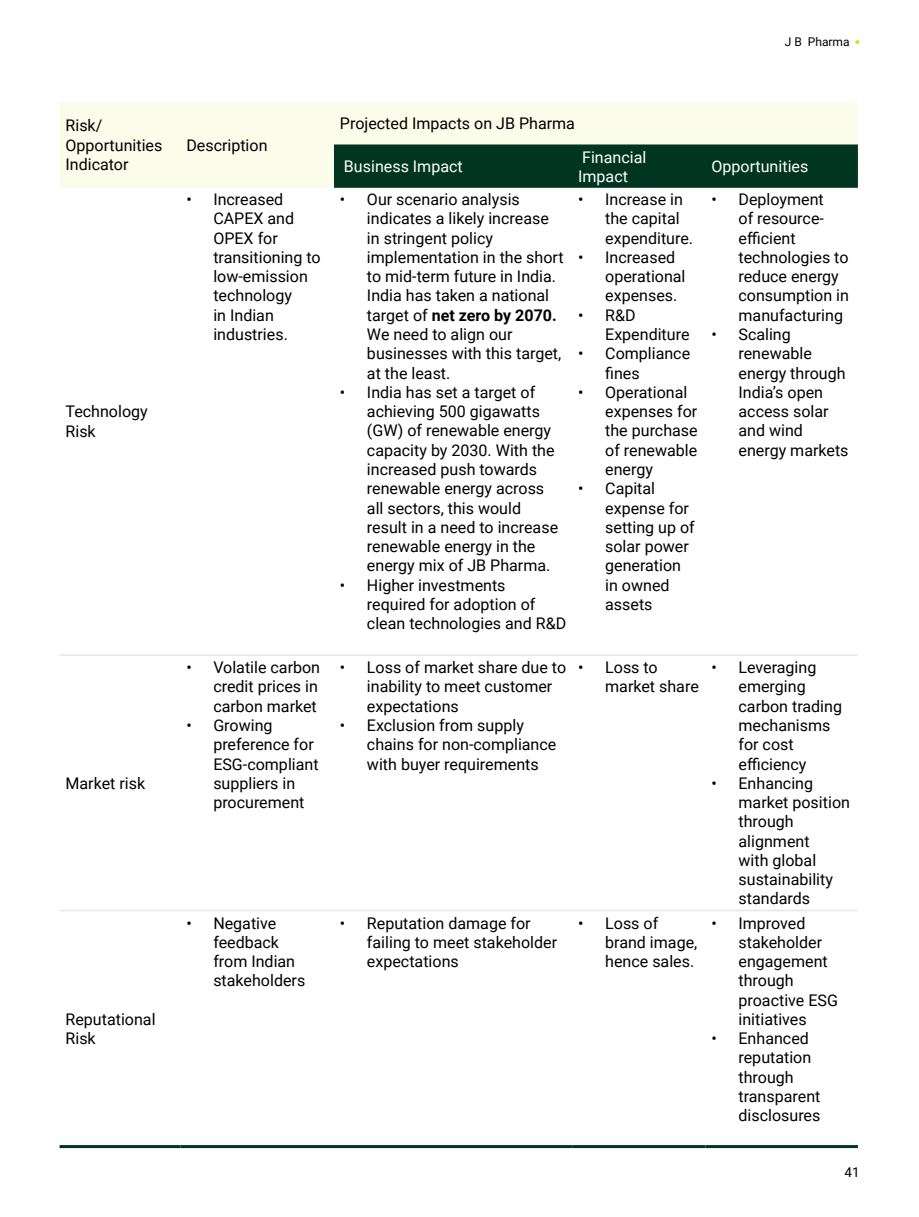
<style>
.page{position:relative;width:919px;height:1217px;background:#fff}
.page>*{position:absolute;margin:0;border:0;box-sizing:border-box;transform-origin:0 0}
.t1{font:16.05px/19.2px "Roboto";color:#000}
.t2{font:16.05px/19.2px "Roboto";color:#fff}
.t3{font:13.5px "Roboto";color:#000}
.t4{font:12px "Roboto";color:#000}
.s1{font-weight:700}
</style>
<div class="page">
<svg style="left:855px;top:40px;width:4px;height:4px"></svg>
<div style="left:60px;top:101px;width:797px;height:87px;background:#fbfce9"></div>
<div style="left:334px;top:144px;width:523px;height:44px;background:#003621"></div>
<hr style="left:60px;top:909px;width:120px;height:2px;background:#e6e6e6">
<hr style="left:180px;top:909px;width:154px;height:2px;background:#e6e6e6">
<hr style="left:334px;top:909px;width:238px;height:2px;background:#e6e6e6">
<hr style="left:572px;top:909px;width:133px;height:2px;background:#e6e6e6">
<hr style="left:705px;top:909px;width:152px;height:2px;background:#e6e6e6">
<hr style="left:60px;top:1144px;width:120px;height:3px;background:#003621">
<hr style="left:180px;top:1144px;width:154px;height:3px;background:#003621">
<hr style="left:334px;top:1144px;width:238px;height:3px;background:#003621">
<hr style="left:572px;top:1144px;width:133px;height:3px;background:#003621">
<hr style="left:705px;top:1144px;width:152px;height:3px;background:#003621">
<hr style="left:60px;top:654px;width:120px;height:1px;background:#e6e6e6">
<hr style="left:180px;top:654px;width:154px;height:1px;background:#e6e6e6">
<hr style="left:334px;top:654px;width:238px;height:1px;background:#e6e6e6">
<hr style="left:572px;top:654px;width:133px;height:1px;background:#e6e6e6">
<hr style="left:705px;top:654px;width:152px;height:1px;background:#e6e6e6">
<p class="t4" style="left:784px;top:33px;width:66px">J B Pharma</p>
<p class="t1" style="left:66px;top:115px;width:98px">Risk/<br>Opportunities<br>Indicator</p>
<p class="t1" style="left:66px;top:401px;width:84px">Technology<br>Risk</p>
<p class="t1" style="left:66px;top:772px;width:81px">Market risk</p>
<p class="t1" style="left:66px;top:1008px;width:92px">Reputational<br>Risk</p>
<p class="t1" style="left:186px;top:135px;width:83px">Description</p>
<p class="t1" style="left:340px;top:113px;width:236px">Projected Impacts on JB Pharma</p>
<p class="t2" style="left:344px;top:156px;width:120px">Business Impact</p>
<p class="t2" style="left:578px;top:147px;width:70px">Financial<br>Impact</p>
<p class="t2" style="left:711px;top:156px;width:98px">Opportunities</p>
<p class="t1" style="left:213px;top:189px;width:109px;text-indent:-27px">• Increased<br>CAPEX and<br>OPEX for transitioning to low-emission technology<br>in Indian industries.</p>
<p class="t1" style="left:367px;top:189px;width:198px;text-indent:-27px">• Our scenario analysis indicates a likely increase in stringent policy implementation in the short to mid-term future in India.<br>India has taken a national target of <span class="s1">net zero by 2070.<br></span>We need to align our businesses with this target, at the least.</p>
<p class="t1" style="left:367px;top:382px;width:193px;text-indent:-27px">• India has set a target of achieving 500 gigawatts (GW) of renewable energy capacity by 2030. With the increased push towards renewable energy across all sectors, this would result in a need to increase renewable energy in the energy mix of JB Pharma.</p>
<p class="t1" style="left:367px;top:574px;width:201px;text-indent:-27px">• Higher investments required for adoption of clean technologies and R&amp;D</p>
<p class="t1" style="left:605px;top:189px;width:89px;text-indent:-27px">• Increase in the capital expenditure.</p>
<p class="t1" style="left:605px;top:247px;width:82px;text-indent:-27px">• Increased operational expenses.</p>
<p class="t1" style="left:605px;top:305px;width:86px;text-indent:-27px">• R&amp;D<br>Expenditure</p>
<p class="t1" style="left:605px;top:343px;width:86px;text-indent:-27px">• Compliance fines</p>
<p class="t1" style="left:605px;top:382px;width:94px;text-indent:-27px">• Operational expenses for the purchase of renewable energy</p>
<p class="t1" style="left:605px;top:478px;width:91px;text-indent:-27px">• Capital expense for setting up of solar power generation in owned assets</p>
<p class="t1" style="left:738px;top:189px;width:112px;text-indent:-27px">• Deployment<br>of resource&shy;efficient technologies to reduce energy consumption in manufacturing</p>
<p class="t1" style="left:738px;top:324px;width:111px;text-indent:-27px">• Scaling renewable energy through<br>India’s open access solar and wind energy markets</p>
<p class="t1" style="left:213px;top:657px;width:108px;text-indent:-27px">• Volatile carbon credit prices in carbon market</p>
<p class="t1" style="left:213px;top:715px;width:107px;text-indent:-27px">• Growing preference for<br>ESG-compliant suppliers in procurement</p>
<p class="t1" style="left:367px;top:657px;width:201px;text-indent:-27px">• Loss of market share due to inability to meet customer expectations</p>
<p class="t1" style="left:367px;top:715px;width:191px;text-indent:-27px">• Exclusion from supply chains for non-compliance with buyer requirements</p>
<p class="t1" style="left:605px;top:657px;width:95px;text-indent:-27px">• Loss to market share</p>
<p class="t1" style="left:738px;top:657px;width:105px;text-indent:-27px">• Leveraging emerging carbon trading mechanisms for cost efficiency</p>
<p class="t1" style="left:738px;top:772px;width:113px;text-indent:-27px">• Enhancing market position through alignment<br>with global sustainability standards</p>
<p class="t1" style="left:213px;top:912px;width:93px;text-indent:-27px">• Negative feedback from Indian stakeholders</p>
<p class="t1" style="left:367px;top:912px;width:191px;text-indent:-27px">• Reputation damage for failing to meet stakeholder expectations</p>
<p class="t1" style="left:605px;top:912px;width:94px;text-indent:-27px">• Loss of brand image, hence sales.</p>
<p class="t1" style="left:738px;top:912px;width:101px;text-indent:-27px">• Improved stakeholder engagement through proactive ESG initiatives</p>
<p class="t1" style="left:738px;top:1028px;width:83px;text-indent:-27px">• Enhanced reputation through transparent disclosures</p>
<p class="t3" style="left:844px;top:1162px;width:17px">41</p>
</div>
